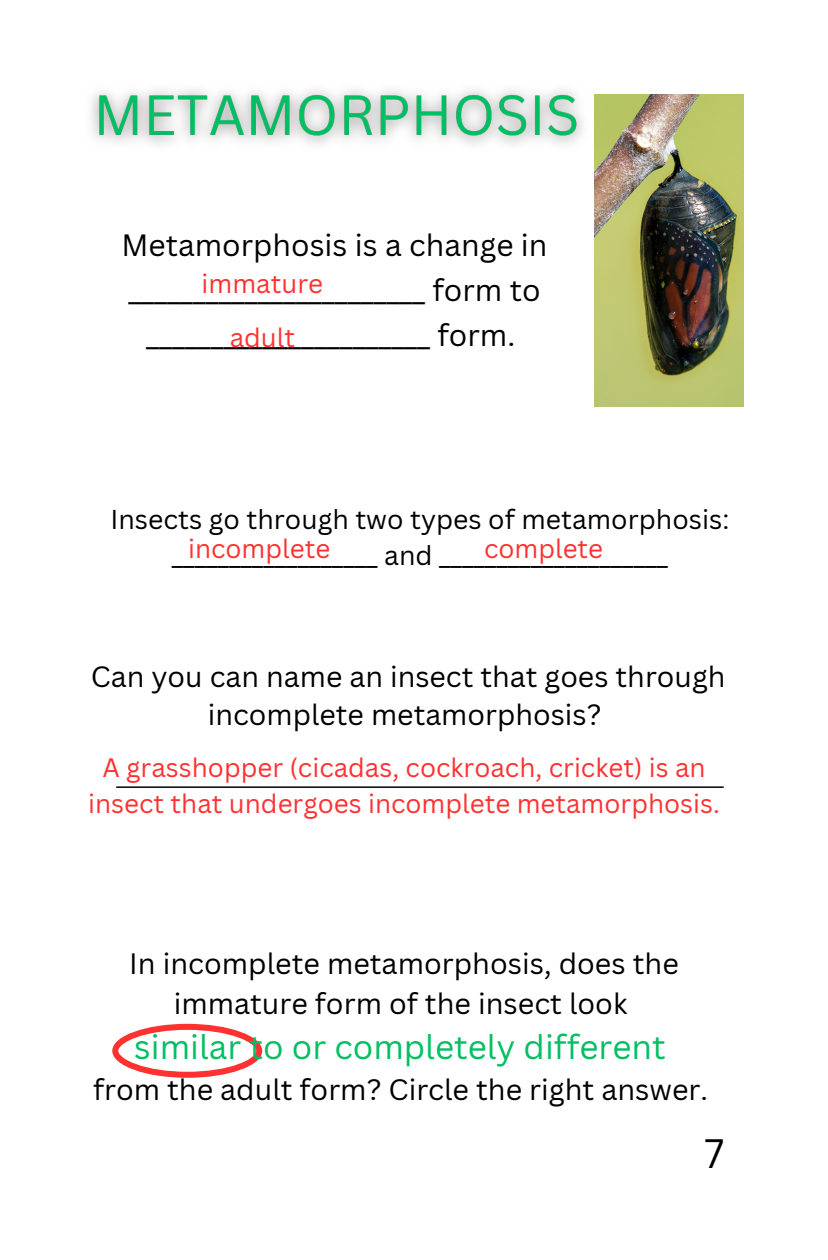
<style>
.page{position:relative;width:828px;height:1260px;background:#fff}
.page>*{position:absolute;margin:0;border:0;box-sizing:border-box;transform-origin:0 0}
.t1{font:40px "Canva Sans";color:#000}
.t2{font:33.2px "Canva Sans";color:#00bf63}
.t3{font:30px/45px "Canva Sans";color:#000}
.t4{font:28.8px/39.6px "Canva Sans";color:#000;text-align:center}
.t5{font:28.6px/38.8px "Canva Sans";color:#000;text-align:center}
.t6{font:26.6px "Canva Sans";color:#000}
.t7{font:26px/36px "Canva Sans";color:#ff3131;text-align:center}
</style>
<div class="page">
<img style="left:595px;top:94px;width:148px;height:312px">
<hr style="left:116px;top:786px;width:608px;height:2px;background:#000">
<svg style="left:112px;top:1024px;width:150px;height:54px"></svg>
<img style="left:91px;top:89px;width:510px;height:215px">
<p class="t3" style="left:121px;top:222px;width:428px">Metamorphosis is a change in _______________________ form to</p>
<p class="t3" style="left:146px;top:312px;width:371px">______________________ form.</p>
<p class="t7" style="left:202px;top:265px;width:123px">immature</p>
<p class="t7" style="left:230px;top:319px;width:67px">adult</p>
<p class="t6" style="left:110px;top:501px;width:620px">Insects go through two types of metamorphosis:</p>
<p class="t6" style="left:172px;top:537px;width:498px">__________________ and ____________________</p>
<p class="t7" style="left:188px;top:530px;width:144px">incomplete</p>
<p class="t7" style="left:484px;top:530px;width:121px">complete</p>
<p class="t5" style="left:91px;top:656px;width:636px">Can you can name an insect that goes through incomplete metamorphosis?</p>
<p class="t7" style="left:88px;top:749px;width:633px">A grasshopper (cicadas, cockroach, cricket) is an insect that undergoes incomplete metamorphosis.</p>
<p class="t4" style="left:129px;top:943px;width:551px">In incomplete metamorphosis, does the immature form of the insect look</p>
<p class="t2" style="left:134px;top:1024px;width:533px">similar to or completely different</p>
<p class="t4" style="left:93px;top:1069px;width:617px">from the adult form? Circle the right answer.</p>
<p class="t1" style="left:704px;top:1125px;width:21px">7</p>
</div>
